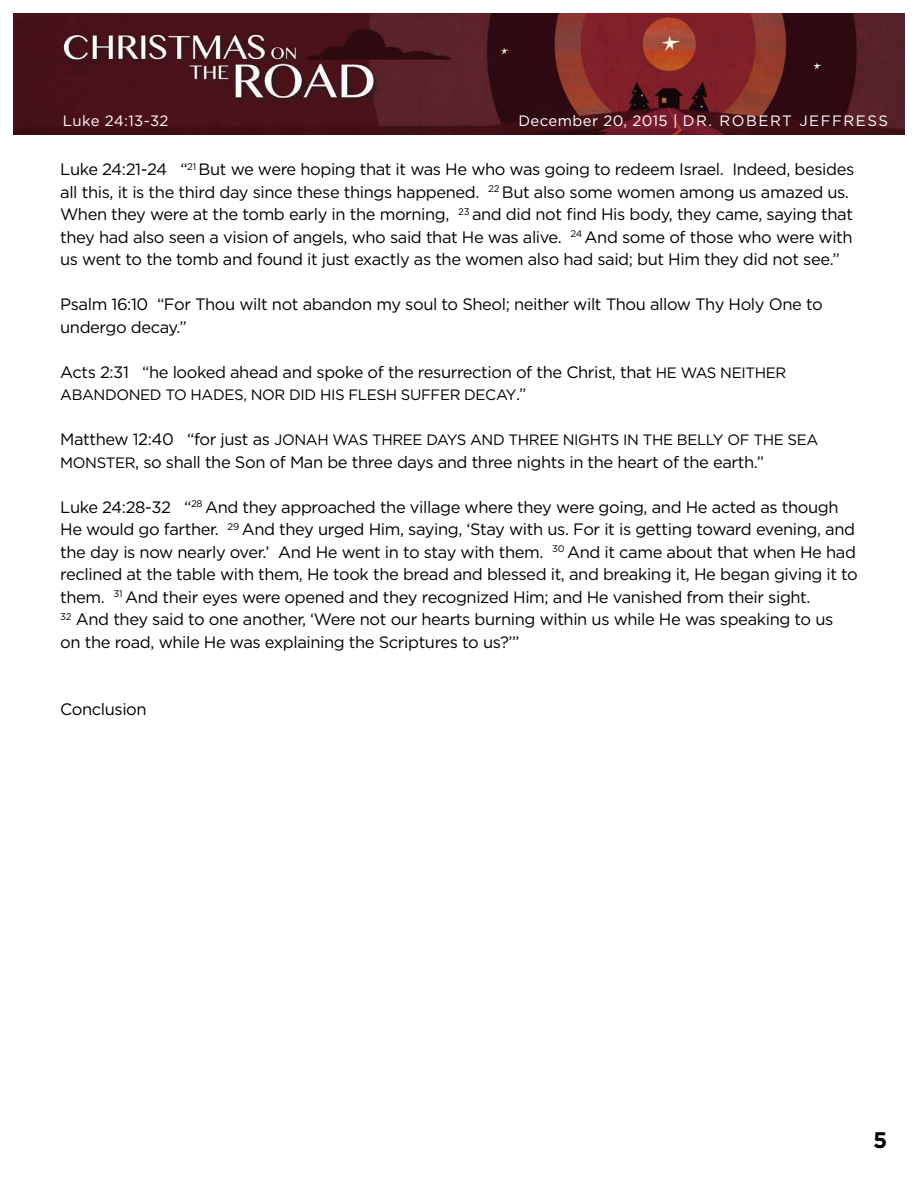
<style>
.page{position:relative;width:918px;height:1188px;background:#fff}
.page>*{position:absolute;margin:0;border:0;box-sizing:border-box;transform-origin:0 0}
.t1{font:700 22.5px "Gotham";color:#000}
.t2{font:16.5px/22.5px "Gotham";letter-spacing:-.025em;color:#000}
.t3{font:15px "Gotham";letter-spacing:-.025em;color:#000}
.t4{font:15px "Gotham";letter-spacing:.09em;color:#fff}
.t5{font:15px "Gotham";letter-spacing:.025em;color:#fff}
.s1{font-size:15px}
.s2{font-size:16.5px}
</style>
<div class="page">
<img style="left:14px;top:14px;width:890px;height:121px">
<p class="t5" style="left:63px;top:112px;width:107px">Luke 24:13-32</p>
<p class="t4" style="left:519px;top:112px;width:371px">December 20, 2015 | DR. ROBERT JEFFRESS</p>
<p class="t2" style="left:60px;top:158px;width:796px">Luke 24:21-24 “<sup>21</sup> But we were hoping that it was He who was going to redeem Israel. Indeed, besides all this, it is the third day since these things happened. <sup>22</sup> But also some women among us amazed us.<br>When they were at the tomb early in the morning, <sup>23</sup> and did not find His body, they came, saying that they had also seen a vision of angels, who said that He was alive. <sup>24</sup> And some of those who were with us went to the tomb and found it just exactly as the women also had said; but Him they did not see.”</p>
<p class="t2" style="left:60px;top:293px;width:764px">Psalm 16:10 “For Thou wilt not abandon my soul to Sheol; neither wilt Thou allow Thy Holy One to undergo decay.”</p>
<p class="t2" style="left:60px;top:360px;width:728px">Acts 2:31 “he looked ahead and spoke of the resurrection of the Christ, that <span class="s1">HE WAS NEITHER</span></p>
<p class="t3" style="left:60px;top:385px;width:468px">ABANDONED TO HADES, NOR DID HIS FLESH SUFFER DECAY<span class="s2">.”</span></p>
<p class="t3" style="left:60px;top:430px;width:760px"><span class="s2">Matthew 12:40 “for just as</span> JONAH WAS THREE DAYS AND THREE NIGHTS IN THE BELLY OF THE SEA</p>
<p class="t2" style="left:60px;top:450px;width:706px"><span class="s1">MONSTER</span>, so shall the Son of Man be three days and three nights in the heart of the earth.”</p>
<p class="t2" style="left:60px;top:495px;width:799px">Luke 24:28-32 “<sup>28</sup> And they approached the village where they were going, and He acted as though He would go farther. <sup>29</sup> And they urged Him, saying, ‘Stay with us. For it is getting toward evening, and the day is now nearly over.’ And He went in to stay with them. <sup>30</sup> And it came about that when He had reclined at the table with them, He took the bread and blessed it, and breaking it, He began giving it to them. <sup>31</sup> And their eyes were opened and they recognized Him; and He vanished from their sight.<br><sup>32</sup> And they said to one another, ‘Were not our hearts burning within us while He was speaking to us<br>on the road, while He was explaining the Scriptures to us?’”</p>
<p class="t2" style="left:60px;top:698px;width:88px">Conclusion</p>
<h1 class="t1" style="left:873px;top:1125px;width:16px">5</h1>
</div>
